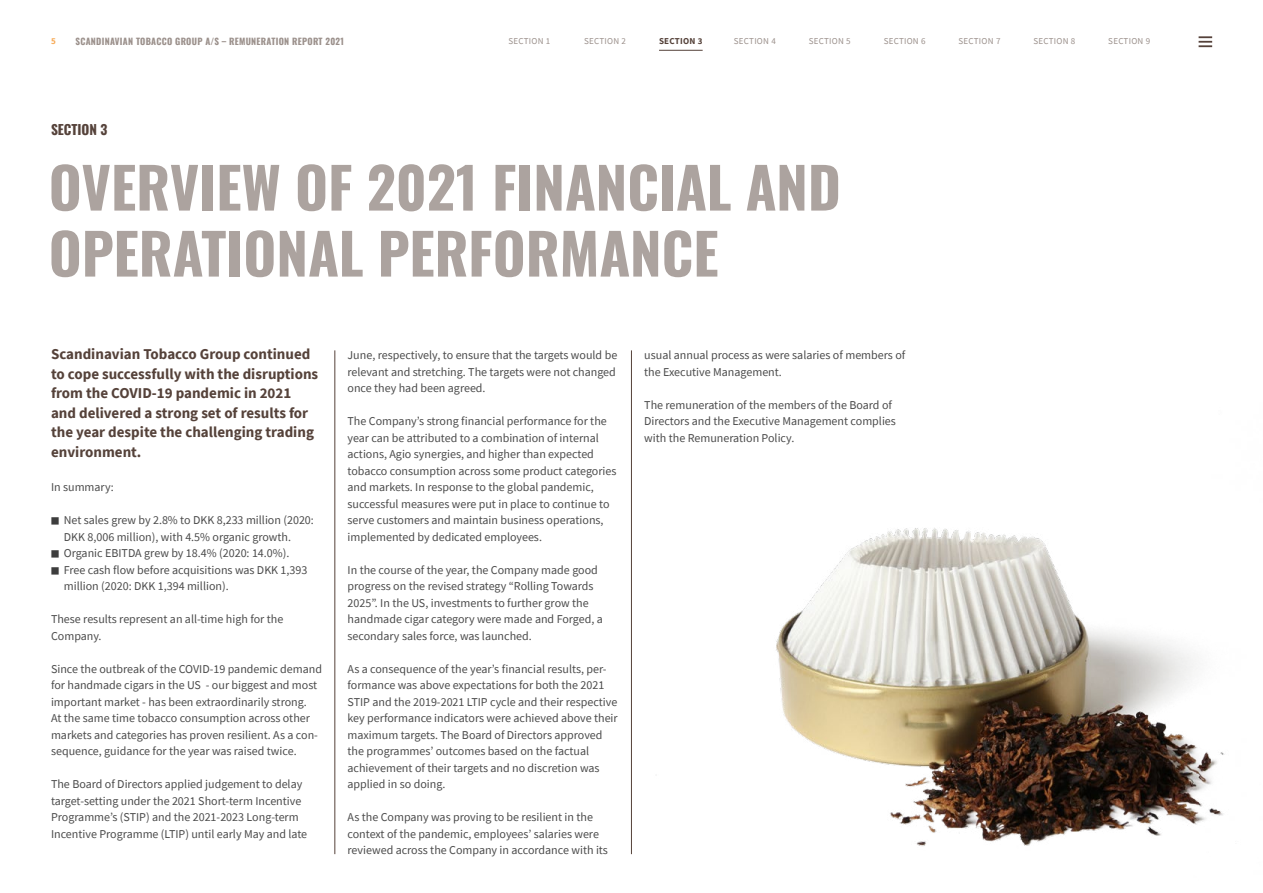
<style>
.page{position:relative;width:1263px;height:893px;background:#fff}
.page>*{position:absolute;margin:0;border:0;box-sizing:border-box;transform-origin:0 0}
.t1{font:700 56.4px/66px "Oswald";color:#aca39f}
.t2{font:700 15px/19.5px "Source Sans Pro";color:#55423a}
.t3{font:700 13.5px "Oswald";color:#55423a}
.t4{font:12px/16.5px "Source Sans Pro";color:#4b4b4b}
.t5{font:9px "Source Sans Pro";letter-spacing:.03em;color:#9b908b}
.t6{font:700 9px "Oswald";letter-spacing:.03em;color:#9b908b}
.t7{font:700 9px "Source Sans Pro";letter-spacing:.03em;color:#55423a}
.t8{font:700 9px "Source Sans Pro";color:#f7ab58}
.s1{font-size:9px;color:#3d3d3d}
</style>
<div class="page">
<hr style="left:335px;top:350px;width:1px;height:504px;background:#55423a">
<hr style="left:631px;top:350px;width:1px;height:504px;background:#55423a">
<img style="left:631px;top:528px;width:594px;height:327px">
<hr style="left:659px;top:50px;width:44px;height:1px;background:#55423a">
<svg style="left:1198px;top:36px;width:14px;height:11px"></svg>
<p class="t8" style="left:51px;top:35px;width:6px">5</p>
<p class="t6" style="left:75px;top:34px;width:270px">SCANDINAVIAN TOBACCO GROUP A/S – REMUNERATION REPORT 2021</p>
<p class="t5" style="left:508px;top:36px;width:43px">SECTION 1</p>
<p class="t5" style="left:584px;top:36px;width:43px">SECTION 2</p>
<p class="t7" style="left:659px;top:35px;width:45px">SECTION 3</p>
<p class="t5" style="left:734px;top:36px;width:43px">SECTION 4</p>
<p class="t5" style="left:809px;top:36px;width:43px">SECTION 5</p>
<p class="t5" style="left:884px;top:36px;width:43px">SECTION 6</p>
<p class="t5" style="left:958px;top:36px;width:43px">SECTION 7</p>
<p class="t5" style="left:1033px;top:36px;width:43px">SECTION 8</p>
<p class="t5" style="left:1108px;top:36px;width:43px">SECTION 9</p>
<p class="t3" style="left:51px;top:118px;width:58px">SECTION 3</p>
<h1 class="t1" style="left:49px;top:149px;width:794px">OVERVIEW OF 2021 FINANCIAL AND<br>OPERATIONAL PERFORMANCE</h1>
<p class="t2" style="left:51px;top:344px;width:269px">Scandinavian Tobacco Group continued to cope successfully with the disruptions from the COVID-19 pandemic in 2021 and delivered a strong set of results for the year despite the challenging trading environment.</p>
<p class="t4" style="left:51px;top:479px;width:64px">In summary:</p>
<p class="t4" style="left:64px;top:512px;width:252px;text-indent:-13px"><span class="s1">■</span> Net sales grew by 2.8% to DKK 8,233 million (2020:<br>DKK 8,006 million), with 4.5% organic growth.</p>
<p class="t4" style="left:51px;top:545px;width:240px"><span class="s1">■</span> Organic EBITDA grew by 18.4% (2020: 14.0%).</p>
<p class="t4" style="left:64px;top:561px;width:245px;text-indent:-13px"><span class="s1">■</span> Free cash flow before acquisitions was DKK 1,393 million (2020: DKK 1,394 million).</p>
<p class="t4" style="left:51px;top:611px;width:234px">These results represent an all-time high for the<br>Company.</p>
<p class="t4" style="left:51px;top:660px;width:273px">Since the outbreak of the COVID-19 pandemic demand for handmade cigars in the US - our biggest and most important market - has been extraordinarily strong.<br>At the same time tobacco consumption across other markets and categories has proven resilient. As a con&shy;sequence, guidance for the year was raised twice.</p>
<p class="t4" style="left:51px;top:776px;width:258px">The Board of Directors applied judgement to delay target-setting under the 2021 Short-term Incentive Programme’s (STIP) and the 2021-2023 Long-term Incentive Programme (LTIP) until early May and late</p>
<p class="t4" style="left:348px;top:347px;width:271px;text-align:justify">June, respectively, to ensure that the targets would be relevant and stretching. The targets were not changed once they had been agreed.</p>
<p class="t4" style="left:348px;top:413px;width:270px">The Company’s strong financial performance for the year can be attributed to a combination of internal actions, Agio synergies, and higher than expected tobacco consumption across some product categories and markets. In response to the global pandemic, successful measures were put in place to continue to serve customers and maintain business operations, implemented by dedicated employees.</p>
<p class="t4" style="left:348px;top:561px;width:257px">In the course of the year, the Company made good progress on the revised strategy “Rolling Towards 2025”. In the US, investments to further grow the handmade cigar category were made and Forged, a secondary sales force, was launched.</p>
<p class="t4" style="left:348px;top:660px;width:272px">As a consequence of the year’s financial results, per&shy;formance was above expectations for both the 2021<br>STIP and the 2019-2021 LTIP cycle and their respective key performance indicators were achieved above their maximum targets. The Board of Directors approved the programmes’ outcomes based on the factual achievement of their targets and no discretion was applied in so doing.</p>
<p class="t4" style="left:348px;top:809px;width:262px">As the Company was proving to be resilient in the context of the pandemic, employees’ salaries were reviewed across the Company in accordance with its</p>
<p class="t4" style="left:644px;top:347px;width:263px">usual annual process as were salaries of members of the Executive Management.</p>
<p class="t4" style="left:644px;top:396px;width:253px">The remuneration of the members of the Board of<br>Directors and the Executive Management complies with the Remuneration Policy.</p>
</div>
